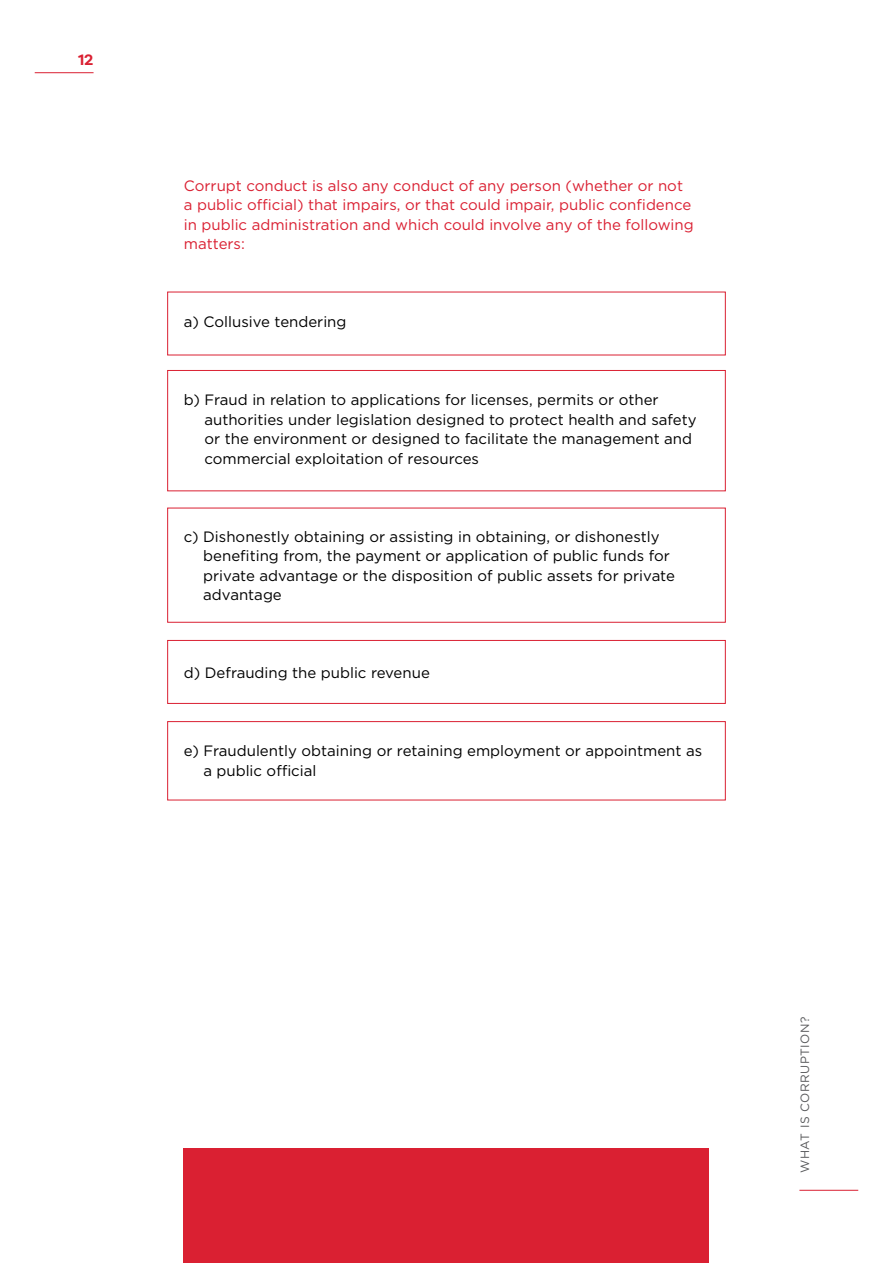
<style>
.page{position:relative;width:893px;height:1263px;background:#fff}
.page>*{position:absolute;margin:0;border:0;box-sizing:border-box;transform-origin:0 0}
.t1{font:15px/19.5px "Gotham";color:#000}
.t2{font:15px/19.5px "Gotham";color:#da2032}
.t3{font:700 15px "Filson Pro";color:#da2032}
.t4{font:12px "Gotham";letter-spacing:.04em;color:#58595b}
</style>
<div class="page">
<hr style="left:35px;top:72px;width:59px;height:1px;background:#da2032">
<hr style="left:799px;top:1190px;width:59px;height:1px;background:#da2032">
<div style="left:184px;top:1148px;width:525px;height:115px;background:#da2032"></div>
<div style="left:167px;top:370px;width:559px;height:121px;border:1px solid #da2032"></div>
<div style="left:167px;top:721px;width:559px;height:79px;border:1px solid #da2032"></div>
<div style="left:167px;top:640px;width:559px;height:64px;border:1px solid #da2032"></div>
<p class="t3" style="left:78px;top:51px;width:17px">12</p>
<p class="t2" style="left:184px;top:175px;width:511px">Corrupt conduct is also any conduct of any person (whether or not a public official) that impairs, or that could impair, public confidence in public administration and which could involve any of the following matters:</p>
<p class="t1" style="left:184px;top:312px;width:164px">a) Collusive tendering</p>
<p class="t1" style="left:204px;top:390px;width:494px;text-indent:-21px">b) Fraud in relation to applications for licenses, permits or other authorities under legislation designed to protect health and safety or the environment or designed to facilitate the management and commercial exploitation of resources</p>
<p class="t1" style="left:203px;top:526px;width:473px;text-indent:-19px">c) Dishonestly obtaining or assisting in obtaining, or dishonestly benefiting from, the payment or application of public funds for private advantage or the disposition of public assets for private advantage</p>
<p class="t1" style="left:184px;top:663px;width:247px">d) Defrauding the public revenue</p>
<p class="t1" style="left:203px;top:741px;width:500px;text-indent:-19px">e) Fraudulently obtaining or retaining employment or appointment as a public official</p>
<p class="t4" style="left:797px;top:1173px;width:158px;rotate:-90deg">WHAT IS CORRUPTION?</p>
</div>
